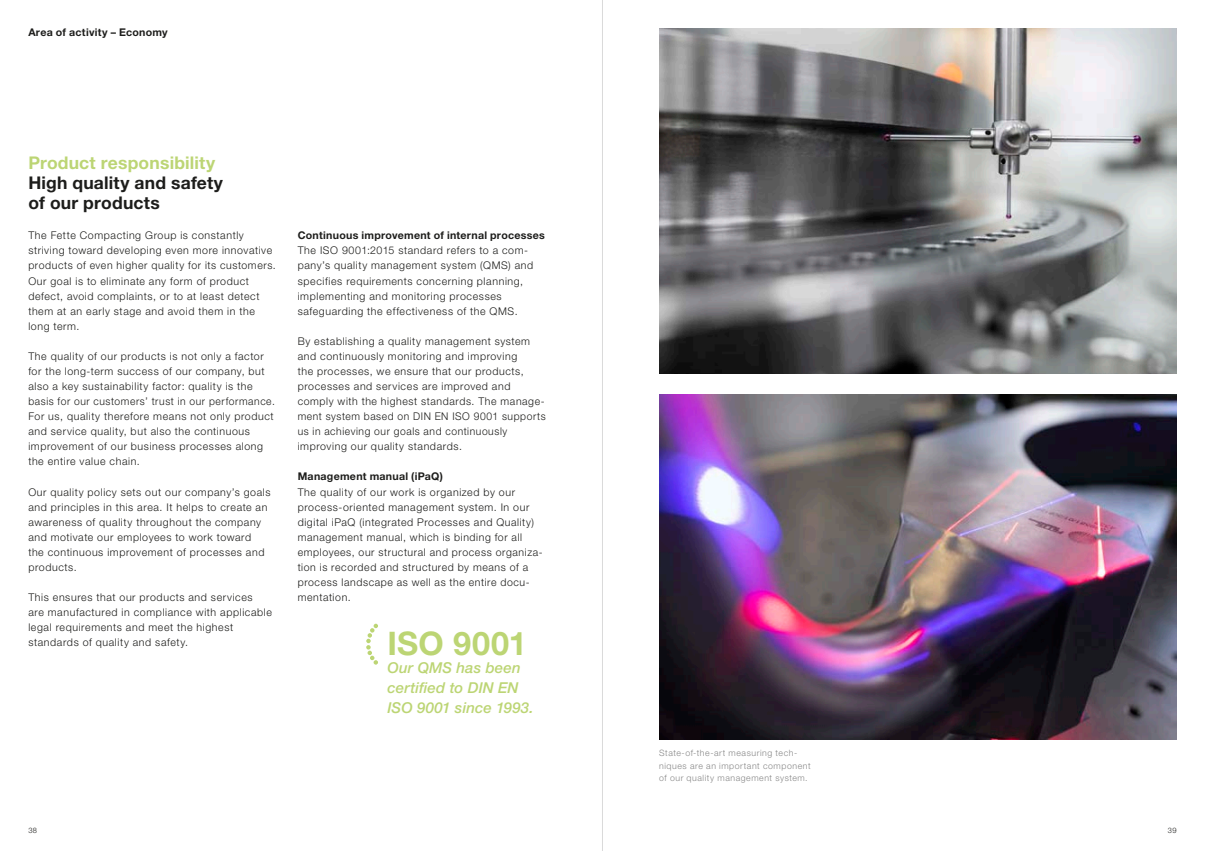
<style>
.page{position:relative;width:1205px;height:851px;background:#fff}
.page>*{position:absolute;margin:0;border:0;box-sizing:border-box;transform-origin:0 0}
.t1{font:700 32.5px "Helvetica Neue LT Pro";letter-spacing:.01em;color:#bcd574}
.t2{font:700 17.5px/20px "Helvetica Neue LT Pro";letter-spacing:.01em;color:#1d1d1b}
.t3{font:700 17.5px "Helvetica Neue LT Pro";letter-spacing:.01em;color:#bcd574}
.t4{font:italic 500 15px/20px "Helvetica Neue LT Pro";letter-spacing:.005em;color:#bcd574}
.t5{font:300 10.62px/15px "Helvetica Neue LT Pro";letter-spacing:.06em;color:#1d1d1b}
.t6{font:700 10.62px "Helvetica Neue LT Pro";letter-spacing:.025em;color:#1d1d1b}
.t7{font:300 8.75px/12.4px "Helvetica Neue LT Pro";letter-spacing:.065em;color:#878787}
.t8{font:300 7.5px "Helvetica Neue LT Pro";color:#1d1d1b}
</style>
<div class="page">
<img style="left:659px;top:394px;width:517px;height:345px">
<img style="left:659px;top:28px;width:517px;height:345px">
<svg style="left:366px;top:623px;width:12px;height:41px"></svg>
<hr style="left:602px;top:0;width:1px;height:850px;background:#dadada">
<p class="t6" style="left:28px;top:26px;width:141px">Area of activity – Economy</p>
<h2 class="t3" style="left:28px;top:152px;width:188px">Product responsibility</h2>
<h2 class="t2" style="left:28px;top:172px;width:196px">High quality and safety of our products</h2>
<p class="t5" style="left:28px;top:228px;width:249px">The Fette Compacting Group is constantly striving toward developing even more innovative products of even higher quality for its customers.<br>Our goal is to eliminate any form of product defect, avoid complaints, or to at least detect them at an early stage and avoid them in the long term.</p>
<p class="t5" style="left:28px;top:348px;width:248px">The quality of our products is not only a factor for the long-term success of our company, but also a key sustainability factor: quality is the basis for our customers’ trust in our performance.<br>For us, quality therefore means not only product and service quality, but also the continuous improvement of our business processes along the entire value chain.</p>
<p class="t5" style="left:28px;top:484px;width:244px">Our quality policy sets out our company’s goals and principles in this area. It helps to create an awareness of quality throughout the company and motivate our employees to work toward<br>the continuous improvement of processes and products.</p>
<p class="t5" style="left:28px;top:589px;width:245px">This ensures that our products and services<br>are manufactured in compliance with applicable legal requirements and meet the highest standards of quality and safety.</p>
<p class="t6" style="left:298px;top:229px;width:249px">Continuous improvement of internal processes</p>
<p class="t5" style="left:298px;top:243px;width:237px">The ISO 9001:2015 standard refers to a com&shy;pany’s quality management system (QMS) and specifies requirements concerning planning, implementing and monitoring processes safeguarding the effectiveness of the QMS.</p>
<p class="t5" style="left:298px;top:333px;width:249px">By establishing a quality management system and continuously monitoring and improving<br>the processes, we ensure that our products, processes and services are improved and comply with the highest standards. The manage&shy;ment system based on DIN EN ISO 9001 supports us in achieving our goals and continuously improving our quality standards.</p>
<p class="t6" style="left:298px;top:470px;width:147px">Management manual (iPaQ)</p>
<p class="t5" style="left:298px;top:484px;width:246px">The quality of our work is organized by our process-oriented management system. In our digital iPaQ (integrated Processes and Quality) management manual, which is binding for all employees, our structural and process organiza&shy;tion is recorded and structured by means of a process landscape as well as the entire docu&shy;mentation.</p>
<h1 class="t1" style="left:387px;top:623px;width:141px">ISO 9001</h1>
<h3 class="t4" style="left:387px;top:657px;width:148px">Our QMS has been certified to DIN EN<br>ISO 9001 since 1993.</h3>
<p class="t7" style="left:659px;top:746px;width:153px">State-of-the-art measuring tech&shy;niques are an important component of our quality management system.</p>
<p class="t8" style="left:28px;top:825px;width:10px">38</p>
<p class="t8" style="left:1168px;top:825px;width:10px">39</p>
</div>
